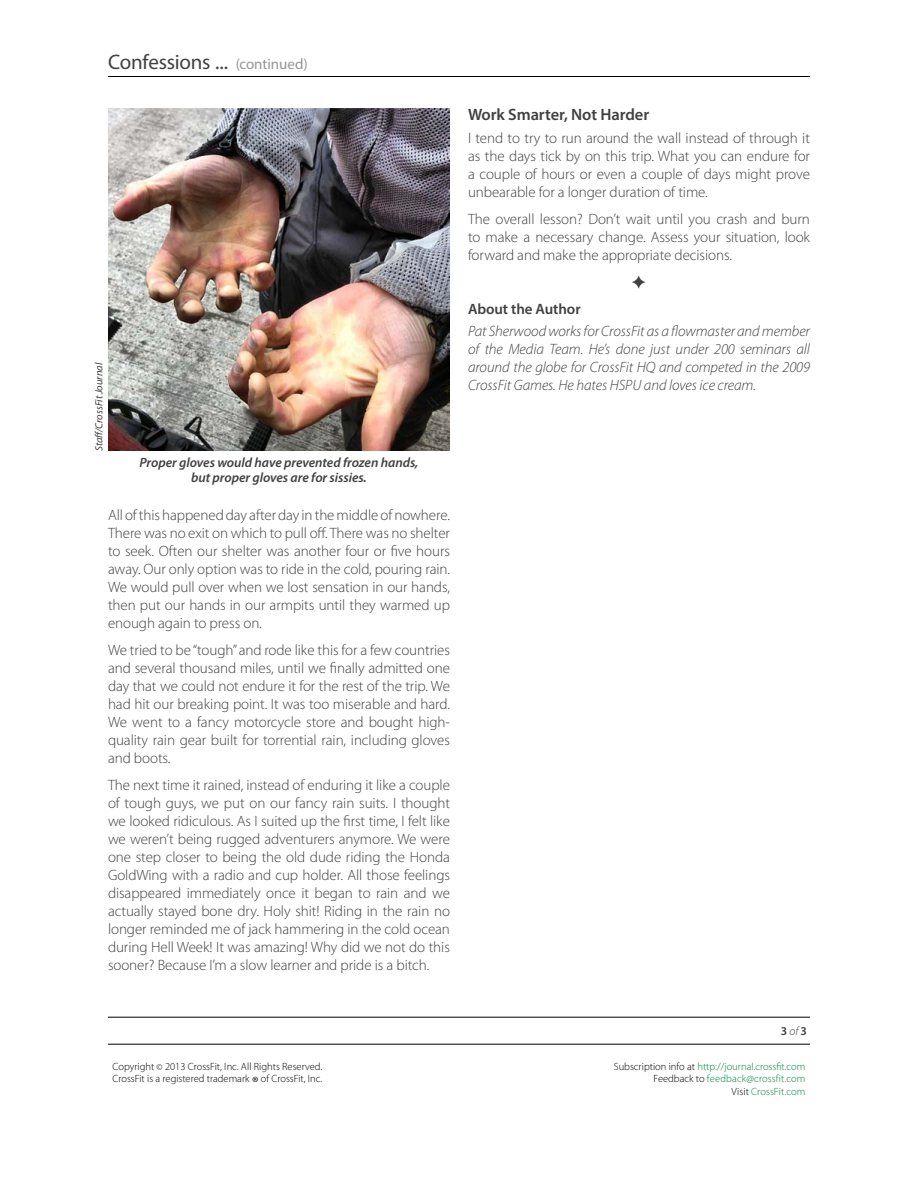
<style>
.page{position:relative;width:918px;height:1188px;background:#fff}
.page>*{position:absolute;margin:0;border:0;box-sizing:border-box;transform-origin:0 0}
.t1{font:21px "Myriad Pro";letter-spacing:-.01em;color:#414042}
.t2{font:600 16.5px "Myriad Pro";letter-spacing:-.005em;color:#414042}
.t3{font:300 15px/18px "Myriad Pro";letter-spacing:-.005em;color:#414042;text-align:justify}
.t4{font:italic 300 15px/18px "Myriad Pro";letter-spacing:-.005em;color:#414042;text-align:justify}
.t5{font:600 15px "Myriad Pro";letter-spacing:-.005em;color:#414042}
.t6{font:italic 600 13.5px/15px "Myriad Pro";letter-spacing:-.005em;color:#414042;text-align:center}
.t7{font:600 12px "Myriad Pro";color:#414042}
.t8{font:300 10.5px/12.6px "Myriad Pro";color:#00853f;text-align:right}
.t9{font:300 10.5px/12px "Myriad Pro";color:#000}
.t10{font:italic 10.5px "Myriad Pro";letter-spacing:-.005em;color:#414042}
.s1{font-size:15px;color:#939598}
.s2{font-weight:300;font-style:italic}
.s3{font-size:9px}
.s4{font-size:16.5px}
.s5{color:#000}
</style>
<div class="page">
<hr style="left:108px;top:76px;width:702px;height:1px;background:#000">
<hr style="left:108px;top:1017px;width:702px;height:1px;background:#000">
<hr style="left:108px;top:1044px;width:702px;height:1px;background:#000">
<img style="left:108px;top:108px;width:342px;height:342px">
<h1 class="t1" style="left:108px;top:49px;width:201px">Confessions ... <span class="s1">(continued)</span></h1>
<p class="t10" style="left:92px;top:451px;width:90px;rotate:-90deg">Staff/CrossFit Journal</p>
<p class="t6" style="left:140px;top:455px;width:280px">Proper gloves would have prevented frozen hands, but proper gloves are for sissies.</p>
<p class="t3" style="left:108px;top:506px;width:344px">All of this happened day after day in the middle of nowhere.<br>There was no exit on which to pull off. There was no shelter to seek. Often our shelter was another four or five hours away. Our only option was to ride in the cold, pouring rain.<br>We would pull over when we lost sensation in our hands, then put our hands in our armpits until they warmed up enough again to press on.</p>
<p class="t3" style="left:108px;top:641px;width:344px">We tried to be “tough” and rode like this for a few countries and several thousand miles, until we finally admitted one day that we could not endure it for the rest of the trip. We had hit our breaking point. It was too miserable and hard.<br>We went to a fancy motorcycle store and bought high&shy;quality rain gear built for torrential rain, including gloves and boots.</p>
<p class="t3" style="left:108px;top:776px;width:344px">The next time it rained, instead of enduring it like a couple of tough guys, we put on our fancy rain suits. I thought we looked ridiculous. As I suited up the first time, I felt like we weren’t being rugged adventurers anymore. We were one step closer to being the old dude riding the Honda GoldWing with a radio and cup holder. All those feelings disappeared immediately once it began to rain and we actually stayed bone dry. Holy shit! Riding in the rain no longer reminded me of jack hammering in the cold ocean during Hell Week! It was amazing! Why did we not do this sooner? Because I’m a slow learner and pride is a bitch.</p>
<p class="t2" style="left:468px;top:104px;width:183px">Work Smarter, Not Harder</p>
<p class="t3" style="left:468px;top:129px;width:344px">I tend to try to run around the wall instead of through it as the days tick by on this trip. What you can endure for a couple of hours or even a couple of days might prove unbearable for a longer duration of time.</p>
<p class="t3" style="left:468px;top:210px;width:343px">The overall lesson? Don’t wait until you crash and burn to make a necessary change. Assess your situation, look forward and make the appropriate decisions.</p>
<p class="t5" style="left:468px;top:299px;width:114px">About the Author</p>
<p class="t4" style="left:468px;top:323px;width:344px">Pat Sherwood works for CrossFit as a flowmaster and member of the Media Team. He’s done just under 200 seminars all around the globe for CrossFit HQ and competed in the 2009<br>CrossFit Games. He hates HSPU and loves ice cream.</p>
<p class="t7" style="left:781px;top:1023px;width:28px">3 <span class="s2">of</span> 3</p>
<p class="t9" style="left:112px;top:1061px;width:211px">Copyright <span class="s3">©</span> 2013 CrossFit, Inc. All Rights Reserved.<br>CrossFit is a registered trademark <span class="s4">®</span> of CrossFit, Inc.</p>
<p class="t8" style="left:614px;top:1060px;width:193px"><span class="s5">Subscription info at</span> http://journal.crossfit.com<br><span class="s5">Feedback to</span> feedback@crossfit.com<br><span class="s5">Visit</span> CrossFit.com</p>
</div>
